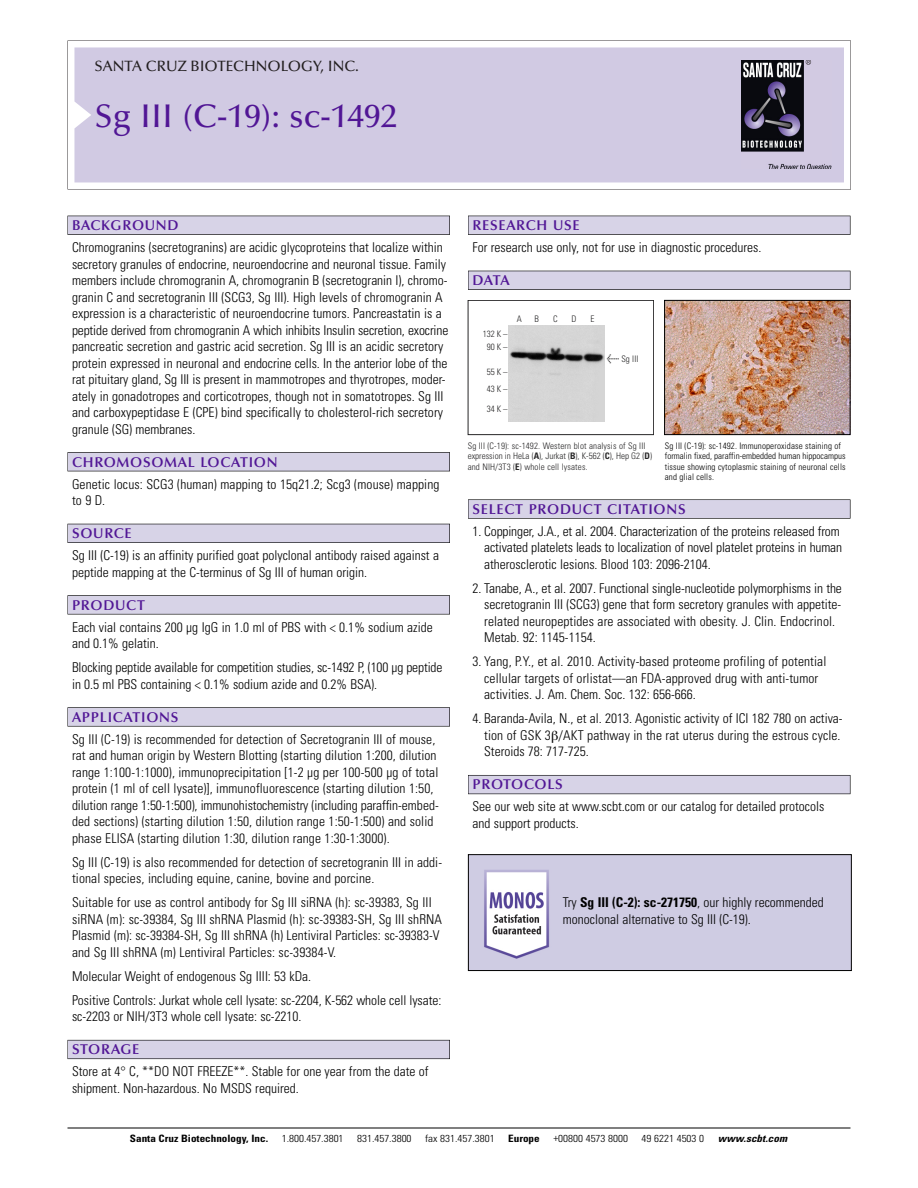
<style>
.page{position:relative;width:918px;height:1188px;background:#fff}
.page>*{position:absolute;margin:0;border:0;box-sizing:border-box;transform-origin:0 0}
.t1{font:500 33px "Optima";color:#511695}
.t2{font:500 15px "Optima";color:#231f20}
.t3{font:600 14.25px "Optima";letter-spacing:.05em;color:#511695}
.t4{font:300 condensed 13.5px/16.5px "Univers";color:#000}
.t5{font:300 condensed 10.2px "Univers";color:#000;scale:1.1 1}
.t6{font:700 condensed 10.2px "Univers";color:#000;scale:1.1 1}
.t7{font:italic 700 condensed 10.2px "Univers";letter-spacing:.005em;color:#000;scale:1.1 1}
.t8{font:9px/10.5px "Univers Condensed Light+IFAOHQ";letter-spacing:.015em;color:#272627}
.t9{font:300 condensed 9px/10.5px "Univers";letter-spacing:.015em;color:#000}
.s1{font-family:"Meta Plus Book Roman+DKAMLR";font-size:10.5px}
.s2{font-family:"Univers Condensed Bold+HSQTNK"}
.s3{font-weight:700}
</style>
<div class="page">
<svg style="left:68px;top:40px;width:783px;height:149px"></svg>
<div style="left:74px;top:47px;width:770px;height:135px;background:#d1cae3"></div>
<img style="left:741px;top:60px;width:90px;height:108px">
<div style="left:68px;top:216px;width:382px;height:19px;background:#525155"></div>
<div style="left:68px;top:216px;width:381px;height:18px;background:#d7d3e7"></div>
<div style="left:68px;top:452px;width:382px;height:19px;background:#525155"></div>
<div style="left:68px;top:453px;width:381px;height:18px;background:#d7d3e7"></div>
<div style="left:68px;top:524px;width:382px;height:19px;background:#525158"></div>
<div style="left:68px;top:524px;width:381px;height:18px;background:#d7d3e7"></div>
<div style="left:68px;top:595px;width:382px;height:19px;background:#575759"></div>
<div style="left:68px;top:596px;width:381px;height:18px;background:#d7d3e7"></div>
<svg style="left:68px;top:707px;width:382px;height:20px"></svg>
<div style="left:68px;top:708px;width:381px;height:18px;background:#d7d3e7"></div>
<div style="left:68px;top:1040px;width:382px;height:19px;background:#66646e"></div>
<div style="left:68px;top:1040px;width:381px;height:18px;background:#d7d3e7"></div>
<div style="left:468px;top:216px;width:382px;height:19px;background:#525155"></div>
<div style="left:468px;top:216px;width:382px;height:18px;background:#d7d3e7"></div>
<div style="left:468px;top:271px;width:382px;height:19px;background:#515055"></div>
<div style="left:468px;top:271px;width:382px;height:18px;background:#d7d3e7"></div>
<div style="left:468px;top:499px;width:382px;height:20px;background:#666"></div>
<div style="left:468px;top:500px;width:382px;height:18px;background:#d7d3e7"></div>
<div style="left:468px;top:775px;width:382px;height:19px;background:#5b5961"></div>
<div style="left:468px;top:776px;width:382px;height:18px;background:#d7d3e7"></div>
<hr style="left:68px;top:1128px;width:782px;height:1px;background:#000">
<img style="left:666px;top:302px;width:182px;height:131px">
<div style="left:664px;top:300px;width:186px;height:135px;border:1px solid #000"></div>
<div style="left:468px;top:300px;width:186px;height:135px;border:1px solid #272627"></div>
<img style="left:509px;top:325px;width:96px;height:96px">
<img style="left:470px;top:856px;width:380px;height:113px">
<div style="left:468px;top:854px;width:384px;height:117px;border:1px solid #000"></div>
<p class="t2" style="left:94px;top:61px;width:266px">SANTA CRUZ BIOTECHNOLOGY, INC.</p>
<h1 class="t1" style="left:94px;top:103px;width:304px">Sg III (C-19): sc-1492</h1>
<p class="t3" style="left:72px;top:219px;width:108px">BACKGROUND</p>
<p class="t4" style="left:72px;top:240px;width:378px">Chromogranins (secretogranins) are acidic glycoproteins that localize within secretory granules of endocrine, neuroendocrine and neuronal tissue. Family members include chromogranin A, chromogranin B (secretogranin I), chromo&shy;granin C and secretogranin III (SCG3, Sg III). High levels of chromogranin A expression is a characteristic of neuroendocrine tumors. Pancreastatin is a peptide derived from chromogranin A which inhibits Insulin secretion, exocrine pancreatic secretion and gastric acid secretion. Sg III is an acidic secretory protein expressed in neuronal and endocrine cells. In the anterior lobe of the rat pituitary gland, Sg III is present in mammotropes and thyrotropes, moder&shy;ately in gonadotropes and corticotropes, though not in somatotropes. Sg III and carboxypeptidase E (CPE) bind specifically to cholesterol-rich secretory granule (SG) membranes.</p>
<p class="t3" style="left:72px;top:456px;width:207px">CHROMOSOMAL LOCATION</p>
<p class="t4" style="left:72px;top:477px;width:369px">Genetic locus: SCG3 (human) mapping to 15q21.2; Scg3 (mouse) mapping to 9 D.</p>
<p class="t3" style="left:72px;top:528px;width:61px">SOURCE</p>
<p class="t4" style="left:72px;top:548px;width:368px">Sg III (C-19) is an affinity purified goat polyclonal antibody raised against a peptide mapping at the C-terminus of Sg III of human origin.</p>
<p class="t3" style="left:72px;top:599px;width:74px">PRODUCT</p>
<p class="t4" style="left:72px;top:620px;width:362px">Each vial contains 200 µg IgG in 1.0 ml of PBS with &lt; 0.1% sodium azide and 0.1% gelatin.</p>
<p class="t4" style="left:72px;top:660px;width:372px">Blocking peptide available for competition studies, sc-1492 P, (100 µg peptide in 0.5 ml PBS containing &lt; 0.1% sodium azide and 0.2% BSA).</p>
<p class="t3" style="left:72px;top:711px;width:108px">APPLICATIONS</p>
<p class="t4" style="left:72px;top:732px;width:368px">Sg III (C-19) is recommended for detection of Secretogranin III of mouse, rat and human origin by Western Blotting (starting dilution 1:200, dilution range 1:100-1:1000), immunoprecipitation [1-2 µg per 100-500 µg of total protein (1 ml of cell lysate)], immunofluorescence (starting dilution 1:50, dilution range 1:50-1:500), immunohistochemistry (including paraffin-embed&shy;ded sections) (starting dilution 1:50, dilution range 1:50-1:500) and solid phase ELISA (starting dilution 1:30, dilution range 1:30-1:3000).</p>
<p class="t4" style="left:72px;top:855px;width:372px">Sg III (C-19) is also recommended for detection of secretogranin III in addi&shy;tional species, including equine, canine, bovine and porcine.</p>
<p class="t4" style="left:72px;top:895px;width:372px">Suitable for use as control antibody for Sg III siRNA (h): sc-39383, Sg III siRNA (m): sc-39384, Sg III shRNA Plasmid (h): sc-39383-SH, Sg III shRNA Plasmid (m): sc-39384-SH, Sg III shRNA (h) Lentiviral Particles: sc-39383-V and Sg III shRNA (m) Lentiviral Particles: sc-39384-V.</p>
<p class="t4" style="left:72px;top:965px;width:371px;line-height:24px">Molecular Weight of endogenous Sg IIII: 53 kDa.<br>Positive Controls: Jurkat whole cell lysate: sc-2204, K-562 whole cell lysate:</p>
<p class="t4" style="left:72px;top:1009px;width:231px">sc-2203 or NIH/3T3 whole cell lysate: sc-2210.</p>
<p class="t3" style="left:72px;top:1044px;width:69px">STORAGE</p>
<p class="t4" style="left:72px;top:1064px;width:358px">Store at 4° C, **DO NOT FREEZE**. Stable for one year from the date of shipment. Non-hazardous. No MSDS required.</p>
<p class="t3" style="left:473px;top:219px;width:109px">RESEARCH USE</p>
<p class="t4" style="left:473px;top:240px;width:290px">For research use only, not for use in diagnostic procedures.</p>
<p class="t3" style="left:473px;top:275px;width:39px">DATA</p>
<p class="t8" style="left:483px;top:328px;width:26px;line-height:13.4px;text-align:center">132 K –<br>90K–</p>
<p class="t8" style="left:487px;top:365px;width:22px;line-height:16.4px">55K–<br>43K–</p>
<p class="t8" style="left:487px;top:404px;width:22px">34K–</p>
<p class="t8" style="left:517px;top:314px;width:7px">A</p>
<p class="t8" style="left:535px;top:314px;width:6px">B</p>
<p class="t8" style="left:553px;top:314px;width:6px">C</p>
<p class="t8" style="left:572px;top:314px;width:7px">D</p>
<p class="t8" style="left:591px;top:314px;width:5px">E</p>
<p class="t8" style="left:607px;top:354px;width:33px"><span class="s1">&lt;</span> Sg III</p>
<p class="t8" style="left:468px;top:441px;width:186px">Sg III (C-19): sc-1492. Western blot analysis of Sg III expression in HeLa (<span class="s2">A</span>), Jurkat (<span class="s2">B</span>), K-562 (<span class="s2">C</span>), Hep G2 (<span class="s2">D</span>) and NIH/3T3 (<span class="s2">E</span>) whole cell lysates.</p>
<p class="t9" style="left:665px;top:441px;width:182px">Sg III (C-19): sc-1492. Immunoperoxidase staining of formalin fixed, paraffin-embedded human hippocampus tissue showing cytoplasmic staining of neuronal cells and glial cells.</p>
<p class="t3" style="left:473px;top:503px;width:215px">SELECT PRODUCT CITATIONS</p>
<p class="t4" style="left:484px;top:524px;width:359px;text-indent:-12px">1. Coppinger, J.A., et al. 2004. Characterization of the proteins released from activated platelets leads to localization of novel platelet proteins in human atherosclerotic lesions. Blood 103: 2096-2104.</p>
<p class="t4" style="left:484px;top:581px;width:359px;text-indent:-12px">2. Tanabe, A., et al. 2007. Functional single-nucleotide polymorphisms in the secretogranin III (SCG3) gene that form secretory granules with appetite&shy;related neuropeptides are associated with obesity. J. Clin. Endocrinol.<br>Metab. 92: 1145-1154.</p>
<p class="t4" style="left:484px;top:655px;width:344px;text-indent:-12px">3. Yang, P.Y., et al. 2010. Activity-based proteome profiling of potential cellular targets of orlistat—an FDA-approved drug with anti-tumor activities. J. Am. Chem. Soc. 132: 656-666.</p>
<p class="t4" style="left:484px;top:712px;width:360px;text-indent:-12px">4. Baranda-Avila, N., et al. 2013. Agonistic activity of ICI 182 780 on activa&shy;tion of GSK 3 /AKT pathway in the rat uterus during the estrous cycle.<br>Steroids 78: 717-725.</p>
<p class="t3" style="left:473px;top:779px;width:92px">PROTOCOLS</p>
<p class="t4" style="left:473px;top:800px;width:353px">See our web site at www.scbt.com or our catalog for detailed protocols and support products.</p>
<p class="t4" style="left:563px;top:895px;width:263px">Try <span class="s3">Sg III (C-2): sc-271750</span>, our highly recommended monoclonal alternative to Sg III (C-19).</p>
<p class="t6" style="left:130px;top:1135px;width:127px">Santa Cruz Biotechnology, Inc.</p>
<p class="t5" style="left:282px;top:1135px;width:58px">1.800.457.3801</p>
<p class="t5" style="left:357px;top:1135px;width:51px">831.457.3800</p>
<p class="t5" style="left:425px;top:1135px;width:65px">fax 831.457.3801</p>
<p class="t6" style="left:508px;top:1135px;width:30px">Europe</p>
<p class="t5" style="left:553px;top:1135px;width:69px">+00800 4573 8000</p>
<p class="t5" style="left:642px;top:1135px;width:58px">49 6221 4503 0</p>
<p class="t7" style="left:718px;top:1135px;width:64px">www.scbt.com</p>
</div>
